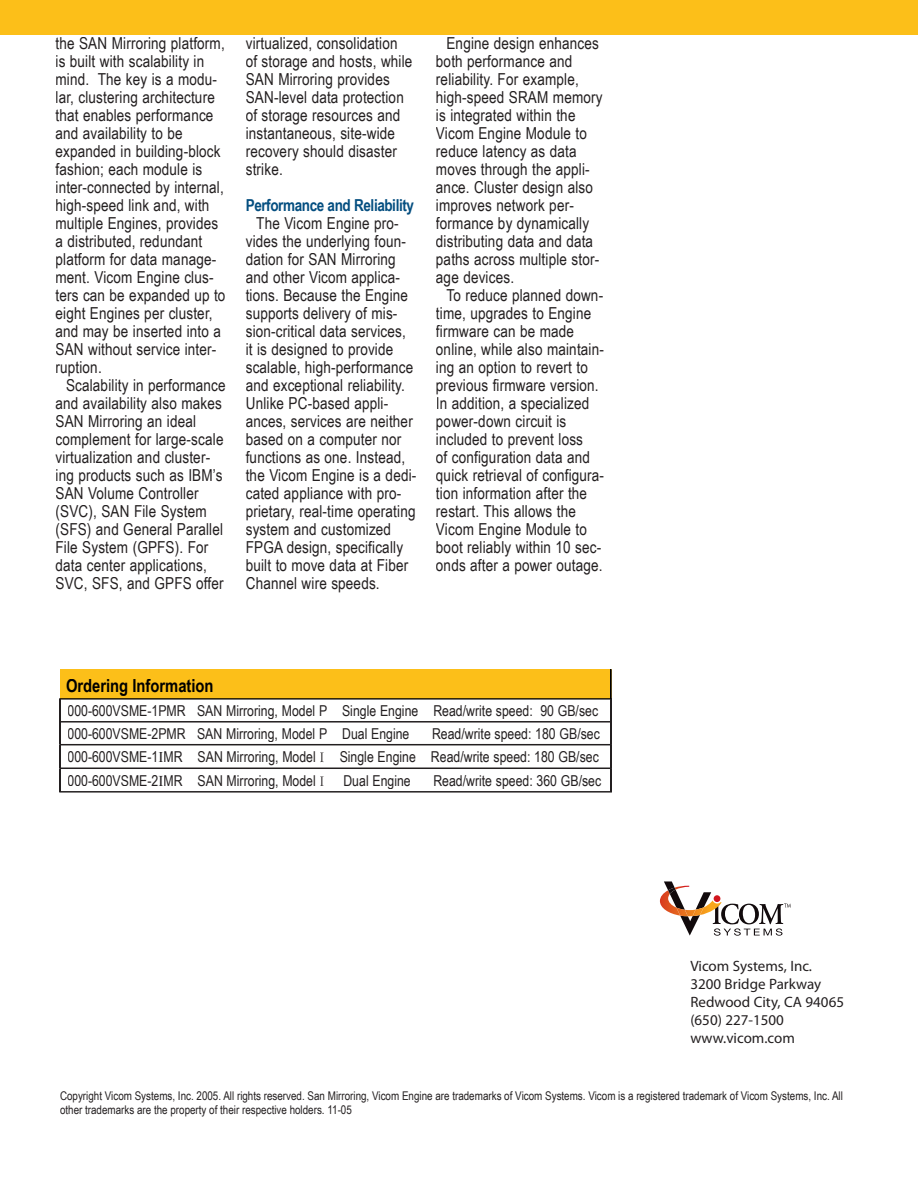
<style>
.page{position:relative;width:918px;height:1188px;background:#fff}
.page>*{position:absolute;margin:0;border:0;box-sizing:border-box;transform-origin:0 0}
.t1{font:700 18px "Arial Narrow";color:#000}
.t2{font:16.5px/18px "Arial Narrow";letter-spacing:.01em;color:#231f20}
.t3{font:700 16.5px "Arial Narrow";letter-spacing:-.025em;color:#044e80}
.t4{font:15px/23.5px "Arial Narrow";color:#231f20}
.t5{font:15px/18px "Myriad Pro";color:#231f20}
.t6{font:12px/14.4px "Arial Narrow";color:#231f20}
.s1{font-family:"Times New Roman"}
.s2{font-family:"Bernhard Modern Std"}
</style>
<div class="page">
<div style="left:0;top:0;width:918px;height:34px;background:#fcbf19"></div>
<svg style="left:59px;top:669px;width:553px;height:124px"></svg>
<div style="left:67px;top:679px;width:146px;height:17px;background:#fcbf19"></div>
<svg style="left:660px;top:881px;width:131px;height:55px"></svg>
<p class="t2" style="left:56px;top:34px;width:172px">the SAN Mirroring platform, is built with scalability in mind. The key is a modu&shy;lar, clustering architecture that enables performance and availability to be expanded in building-block fashion; each module is inter-connected by internal, high-speed link and, with multiple Engines, provides a distributed, redundant platform for data manage&shy;ment. Vicom Engine clus&shy;ters can be expanded up to eight Engines per cluster, and may be inserted into a<br>SAN without service inter&shy;ruption.</p>
<p class="t2" style="left:56px;top:376px;width:172px;text-indent:10px">Scalability in performance and availability also makes<br>SAN Mirroring an ideal complement for large-scale virtualization and cluster&shy;ing products such as IBM’s<br>SAN Volume Controller (SVC), SAN File System (SFS) and General Parallel<br>File System (GPFS). For data center applications,<br>SVC, SFS, and GPFS offer</p>
<p class="t2" style="left:246px;top:34px;width:168px">virtualized, consolidation of storage and hosts, while<br>SAN Mirroring provides<br>SAN-level data protection of storage resources and instantaneous, site-wide recovery should disaster strike.</p>
<p class="t3" style="left:246px;top:193px;width:170px">Performance and Reliability</p>
<p class="t2" style="left:246px;top:214px;width:172px;text-indent:10px">The Vicom Engine pro&shy;vides the underlying foun&shy;dation for SAN Mirroring and other Vicom applica&shy;tions. Because the Engine supports delivery of mis&shy;sion-critical data services, it is designed to provide scalable, high-performance and exceptional reliability.<br>Unlike PC-based appli&shy;ances, services are neither based on a computer nor functions as one. Instead, the Vicom Engine is a dedi&shy;cated appliance with pro&shy;prietary, real-time operating system and customized<br>FPGA design, specifically built to move data at Fiber<br>Channel wire speeds.</p>
<p class="t2" style="left:436px;top:34px;width:168px;text-indent:10px">Engine design enhances both performance and reliability. For example, high-speed SRAM memory is integrated within the<br>Vicom Engine Module to reduce latency as data moves through the appli&shy;ance. Cluster design also improves network per&shy;formance by dynamically distributing data and data paths across multiple stor&shy;age devices.</p>
<p class="t2" style="left:436px;top:286px;width:170px;text-indent:10px">To reduce planned down&shy;time, upgrades to Engine firmware can be made online, while also maintain&shy;ing an option to revert to previous firmware version.<br>In addition, a specialized power-down circuit is included to prevent loss<br>of configuration data and quick retrieval of configura&shy;tion information after the restart. This allows the<br>Vicom Engine Module to boot reliably within 10 sec&shy;onds after a power outage.</p>
<p class="t1" style="left:66px;top:672px;width:149px">Ordering Information</p>
<p class="t4" style="left:68px;top:698px;width:532px;line-height:23px">000-600VSME-1PMR SAN Mirroring, Model P Single Engine Read/write speed: 90 GB/sec<br>000-600VSME-2PMR SAN Mirroring, Model P Dual Engine</p>
<p class="t4" style="left:68px;top:721px;width:534px;text-align:justify;text-indent:365px">Read/write speed: 180 GB/sec 000-600VSME-1<span class="s1">I</span>MR SAN Mirroring, Model <span class="s2">I</span> Single Engine Read/write speed: 180 GB/sec 000-600VSME-2<span class="s1">I</span>MR SAN Mirroring, Model <span class="s2">I</span></p>
<p class="t4" style="left:343px;top:768px;width:69px">Dual Engine</p>
<p class="t4" style="left:433px;top:768px;width:169px">Read/write speed: 360 GB/sec</p>
<p class="t5" style="left:690px;top:957px;width:155px">Vicom Systems, Inc.<br>3200 Bridge Parkway<br>Redwood City, CA 94065 (650) 227-1500 www.vicom.com</p>
<p class="t6" style="left:60px;top:1088px;width:784px">Copyright Vicom Systems, Inc. 2005. All rights reserved. San Mirroring, Vicom Engine are trademarks of Vicom Systems. Vicom is a registered trademark of Vicom Systems, Inc. All other trademarks are the property of their respective holders. 11-05</p>
</div>
